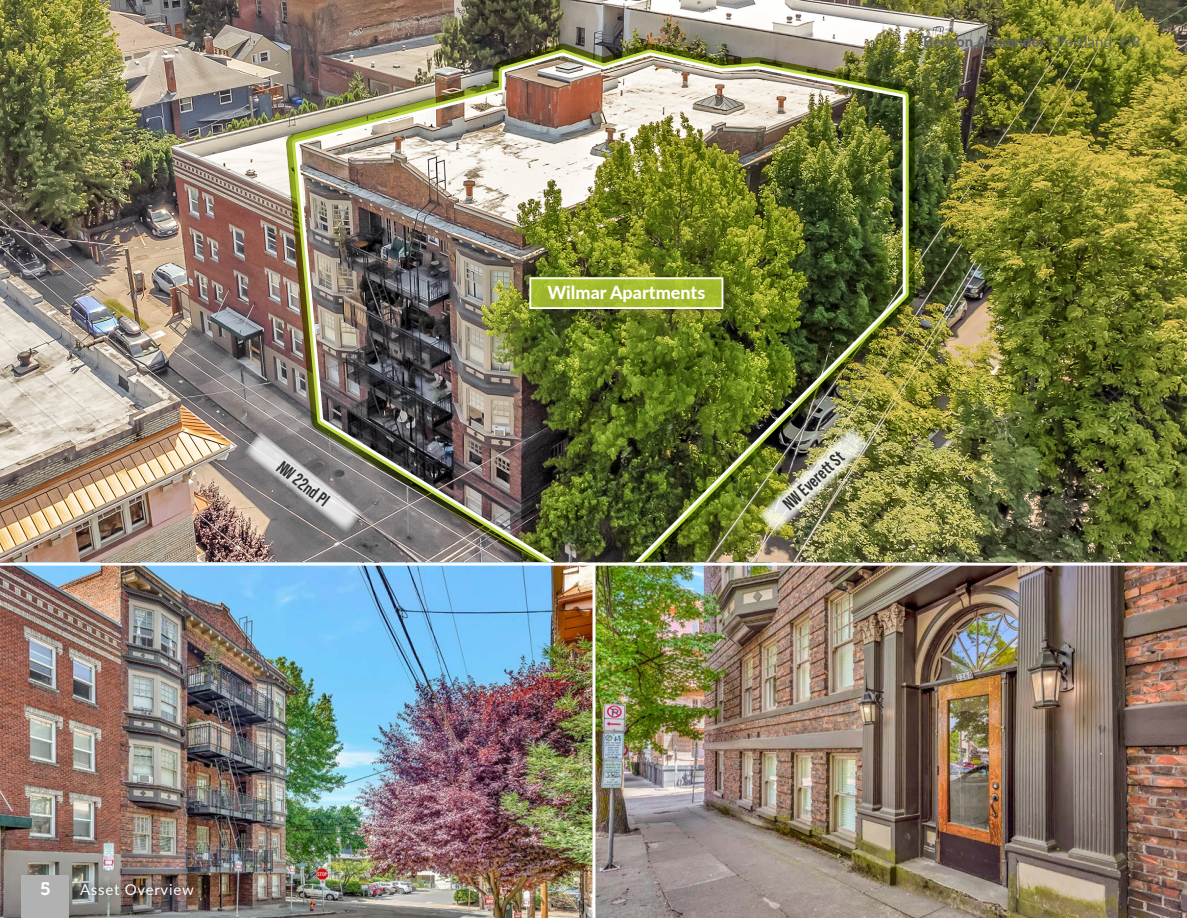
<style>
.page{position:relative;width:1188px;height:918px;background:#fff}
.page>*{position:absolute;margin:0;border:0;box-sizing:border-box;transform-origin:0 0}
.t1{font:700 18px "Bebas Neue Pro";color:#303131}
.t2{font:800 18px "Lato";color:#fff}
.t3{font:18px "Museo 700";color:#fff}
.t4{font:800 15px "Lato";color:#636464}
.t5{font:15px "Lato";letter-spacing:.05em;color:#fff}
.s1{font-weight:400}
</style>
<div class="page">
<img style="left:1px;top:0;width:1186px;height:563px">
<svg style="left:243px;top:432px;width:42px;height:103px;background:#a19996"></svg>
<img style="left:289px;top:46px;width:622px;height:517px">
<img style="left:293px;top:51px;width:614px;height:512px">
<img style="left:596px;top:566px;width:591px;height:352px">
<img style="left:0;top:566px;width:593px;height:352px">
<div style="left:22px;top:876px;width:47px;height:42px;background:#b1b1b1"></div>
<div style="left:73px;top:876px;width:128px;height:26px;background:#231f20;opacity:.75"></div>
<p class="t1" style="left:285px;top:457px;width:63px;rotate:38deg">NW 22nd Pl</p>
<p class="t3" style="left:40px;top:879px;width:12px">5</p>
<p class="t5" style="left:80px;top:878px;width:115px">Asset Overview</p>
<p class="t4" style="left:923px;top:31px;width:219px">Benson Alexander <span class="s1">| Portland, OR</span></p>
<p class="t2" style="left:547px;top:279px;width:160px">Wilmar Apartments</p>
<p class="t1" style="left:779px;top:499px;width:77px;rotate:-43deg">NW Everett St</p>
</div>
